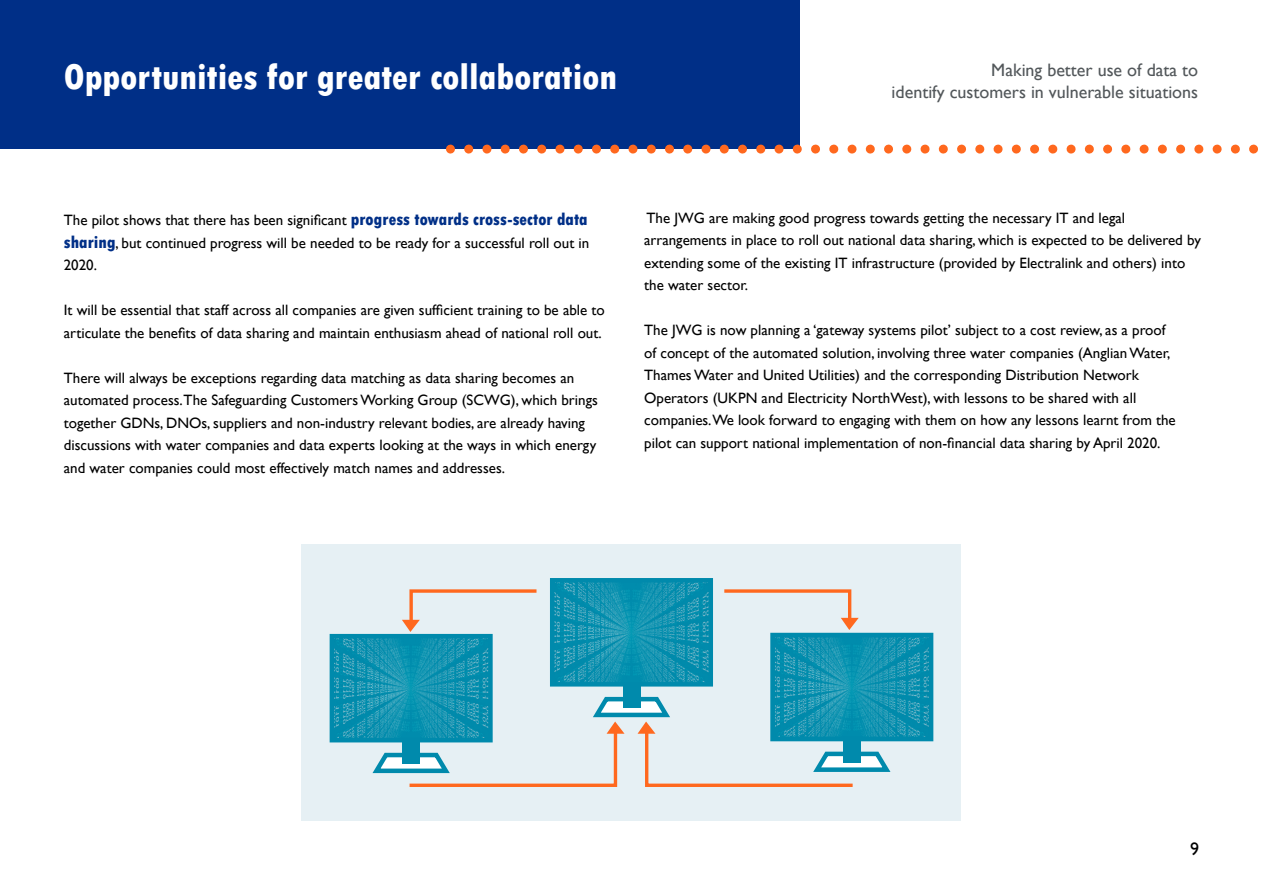
<style>
.page{position:relative;width:1263px;height:893px;background:#fff}
.page>*{position:absolute;margin:0;border:0;box-sizing:border-box;transform-origin:0 0}
.t1{font:800 condensed 37.5px "Tw Cen";color:#fff}
.t2{font:18px/21.6px "Gill Sans";color:#52575a;text-align:right}
.t3{font:18px "Gill Sans";color:#000}
.t4{font:15px/22.5px "Gill Sans";color:#000}
.s1{font-family:"Tw Cen";font-weight:800;font-stretch:condensed;font-size:18px;color:#002f87}
</style>
<div class="page">
<div style="left:0;top:0;width:799px;height:149px;background:#002f87"></div>
<svg style="left:469px;top:145px;width:771px;height:9px"></svg>
<div style="left:302px;top:544px;width:659px;height:277px;background:#e6f0f4"></div>
<img style="left:556px;top:584px;width:151px;height:4px">
<div style="left:550px;top:578px;width:163px;height:109px;border:5px solid #008aac"></div>
<img style="left:336px;top:640px;width:32px;height:96px">
<div style="left:330px;top:634px;width:163px;height:108px;border:5px solid #008aac"></div>
<svg style="left:368px;top:588px;width:563px;height:199px"></svg>
<h1 class="t1" style="left:64px;top:55px;width:555px">Opportunities for greater collaboration</h1>
<p class="t2" style="left:892px;top:60px;width:308px">Making better use of data to<br>identify customers in vulnerable situations</p>
<p class="t4" style="left:64px;top:209px;width:527px;text-align:justify">The pilot shows that there has been significant <span class="s1">progress towards cross-sector data sharing</span>, but continued progress will be needed to be ready for a successful roll out in 2020.</p>
<p class="t4" style="left:64px;top:299px;width:542px">It will be essential that staff across all companies are given sufficient training to be able to articulate the benefits of data sharing and maintain enthusiasm ahead of national roll out.</p>
<p class="t4" style="left:64px;top:366px;width:536px">There will always be exceptions regarding data matching as data sharing becomes an automated process.The Safeguarding Customers Working Group (SCWG), which brings together GDNs, DNOs, suppliers and non-industry relevant bodies, are already having discussions with water companies and data experts looking at the ways in which energy and water companies could most effectively match names and addresses.</p>
<p class="t4" style="left:644px;top:207px;width:558px">The JWG are making good progress towards getting the necessary IT and legal arrangements in place to roll out national data sharing, which is expected to be delivered by extending some of the existing IT infrastructure (provided by Electralink and others) into the water sector.</p>
<p class="t4" style="left:644px;top:319px;width:533px">The JWG is now planning a ‘gateway systems pilot’ subject to a cost review, as a proof of concept of the automated solution, involving three water companies (Anglian Water, Thames Water and United Utilities) and the corresponding Distribution Network Operators (UKPN and Electricity NorthWest), with lessons to be shared with all companies.We look forward to engaging with them on how any lessons learnt from the pilot can support national implementation of non-financial data sharing by April 2020.</p>
<p class="t3" style="left:1190px;top:838px;width:10px">9</p>
</div>
